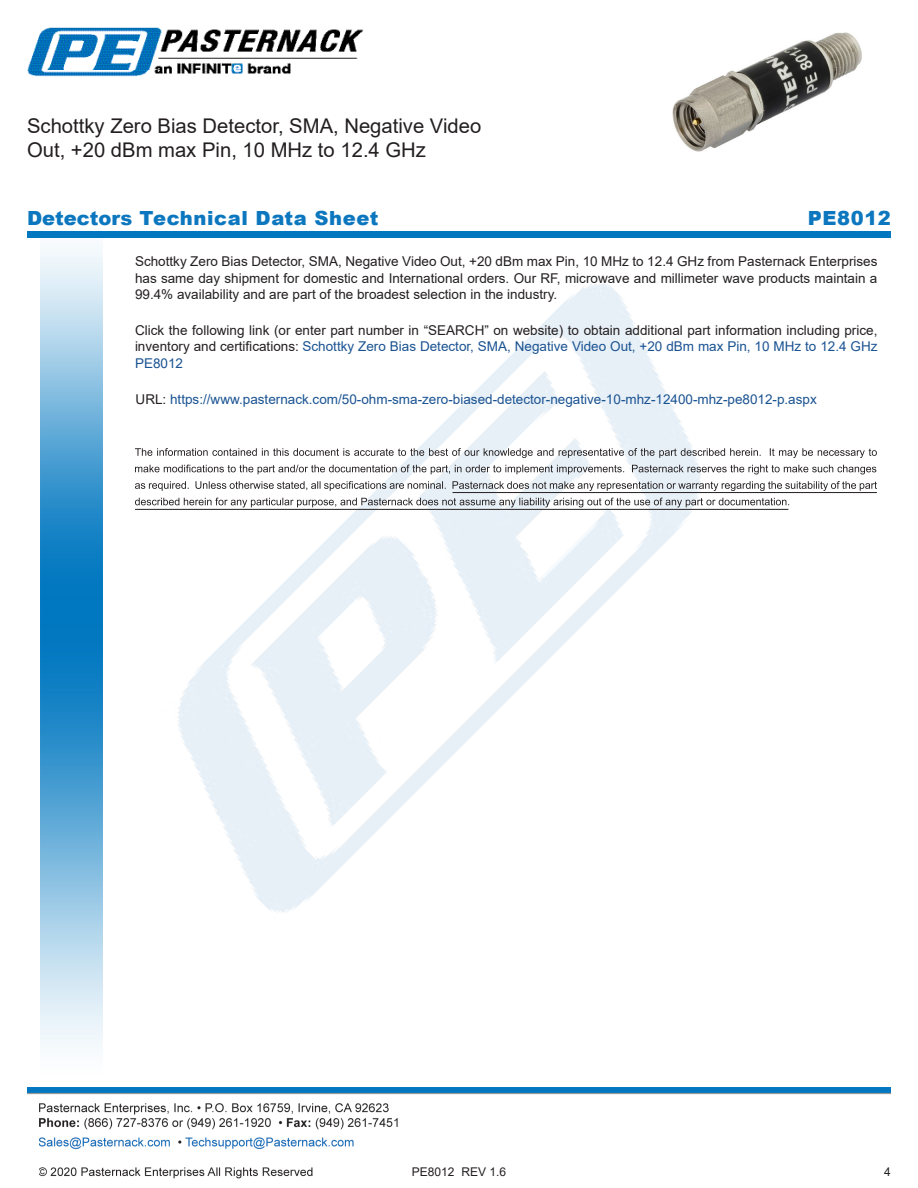
<style>
.page{position:relative;width:918px;height:1188px;background:#fff}
.page>*{position:absolute;margin:0;border:0;box-sizing:border-box;transform-origin:0 0}
.Web_Description_Para{font:20.25px/24.3px "Arial";color:#231f20}
.t1{font:900 19.5px "Arial";letter-spacing:.03em;color:#0c77be}
.Web_Description_Para-2{font:13.5px/16.2px "Arial";color:#231f20;text-align:justify}
.Web_Description_Para-3{font:13.5px "Arial";color:#1a5392}
.t2{font:12px "Arial";color:#231f20}
.s1{color:#1a5392}
.s2{color:#231f20}
</style>
<div class="page">
<img style="left:39px;top:1103px;width:359px;height:76px">
<img style="left:40px;top:237px;width:62px;height:811px">
<img style="left:95px;top:244px;width:726px;height:726px">
<img style="left:27px;top:1088px;width:864px;height:7px">
<div style="left:27px;top:231px;width:864px;height:6px;background:#0177c0"></div>
<img style="left:27px;top:27px;width:337px;height:50px">
<svg style="left:135px;top:448px;width:742px;height:10px"></svg>
<svg style="left:135px;top:465px;width:741px;height:9px"></svg>
<svg style="left:135px;top:481px;width:742px;height:10px"></svg>
<svg style="left:135px;top:498px;width:654px;height:9px"></svg>
<hr style="left:453px;top:492px;width:424px;height:1px;background:#231f20">
<hr style="left:135px;top:509px;width:653px;height:1px;background:#231f20">
<img style="left:672px;top:32px;width:190px;height:120px">
<h1 class="Web_Description_Para" style="left:27px;top:114px;width:456px">Schottky Zero Bias Detector, SMA, Negative Video<br>Out, +20 dBm max Pin, 10 MHz to 12.4 GHz</h1>
<p class="t1" style="left:27px;top:204px;width:353px">Detectors Technical Data Sheet</p>
<p class="t1" style="left:808px;top:204px;width:85px">PE8012</p>
<h1 class="Web_Description_Para-2" style="left:135px;top:253px;width:744px">Schottky Zero Bias Detector, SMA, Negative Video Out, +20 dBm max Pin, 10 MHz to 12.4 GHz from Pasternack Enterprises has same day shipment for domestic and International orders. Our RF, microwave and millimeter wave products maintain a 99.4% availability and are part of the broadest selection in the industry.</h1>
<h1 class="Web_Description_Para-2" style="left:135px;top:322px;width:744px">Click the following link (or enter part number in “SEARCH” on website) to obtain additional part information including price, inventory and certifications: <span class="s1">Schottky Zero Bias Detector, SMA, Negative Video Out, +20 dBm max Pin, 10 MHz to 12.4 GHz PE8012</span></h1>
<h1 class="Web_Description_Para-3" style="left:136px;top:390px;width:683px"><span class="s2">URL:</span> https://www.pasternack.com/50-ohm-sma-zero-biased-detector-negative-10-mhz-12400-mhz-pe8012-p.aspx</h1>
<p class="t2" style="left:412px;top:1163px;width:96px">PE8012 REV 1.6</p>
<p class="t2" style="left:884px;top:1164px;width:8px">4</p>
</div>
